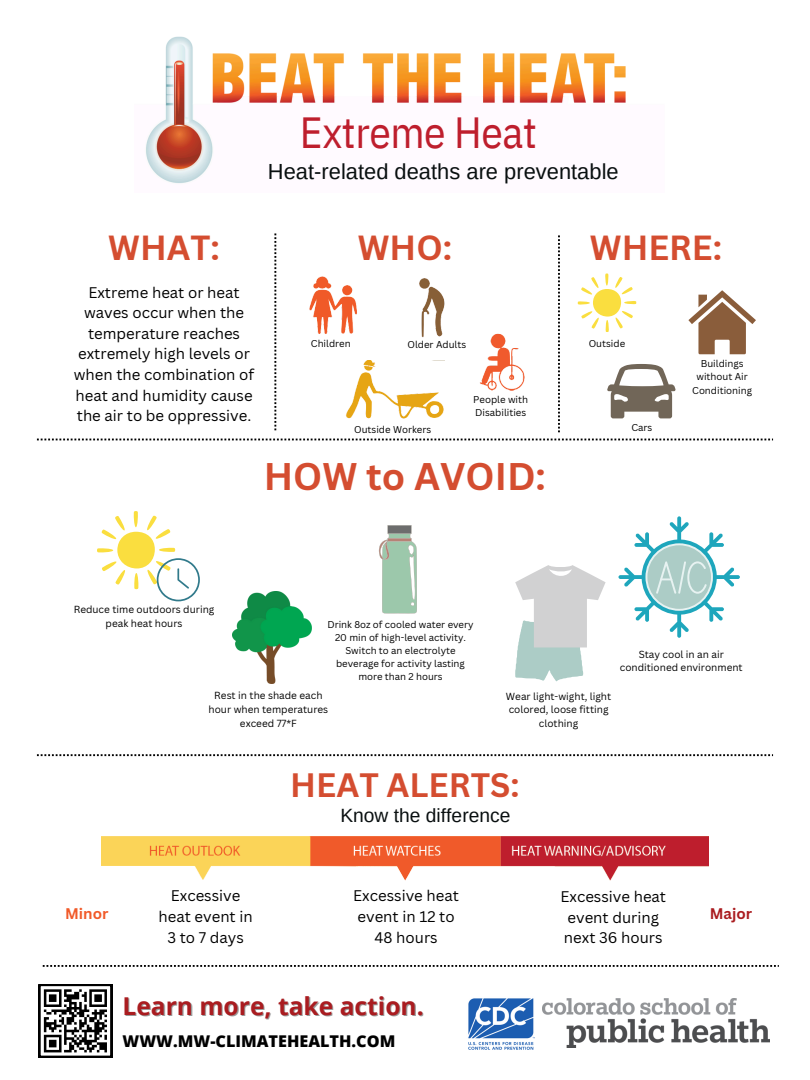
<style>
.page{position:relative;width:810px;height:1080px;background:#fff}
.page>*{position:absolute;margin:0;border:0;box-sizing:border-box;transform-origin:0 0}
.t1{font:43.5px "IBM Plex Sans Cond";letter-spacing:-.01em;color:#be1e2d}
.t2{font:700 37.5px "Canva Sans";color:#d44d30}
.t3{font:700 33.94px "Canva Sans";color:#d44d30}
.t4{font:700 32.94px "Canva Sans";color:#d44d30}
.t5{font:700 24.56px "Open Sans";color:#aa1c20}
.t6{font:21.88px "Arimo";color:#090f10}
.t7{font:19.19px "Arimo";color:#090f10}
.t8{font:800 16.25px "Open Sans";color:#000}
.t9{font:15px/20.6px "Canva Sans";color:#000;text-align:center}
.t10{font:700 15px "Canva Sans";color:#f15a29}
.t11{font:700 15px "Canva Sans";color:#aa1c20}
.t12{font:10px/13.6px "Canva Sans";color:#000;text-align:center}
.t13{font:9.69px/13.2px "Canva Sans";color:#000}
.t14{font:9.62px/13.2px "Canva Sans";color:#000;text-align:center}
</style>
<div class="page">
<img style="left:146px;top:36px;width:480px;height:147px">
<svg style="left:37px;top:439px;width:736px;height:1px"></svg>
<img style="left:468px;top:998px;width:67px;height:52px">
<img style="left:309px;top:276px;width:48px;height:58px">
<img style="left:419px;top:278px;width:26px;height:60px">
<img style="left:346px;top:361px;width:98px;height:58px">
<img style="left:480px;top:333px;width:45px;height:58px">
<svg style="left:578px;top:273px;width:59px;height:59px"></svg>
<svg style="left:688px;top:290px;width:68px;height:64px"></svg>
<svg style="left:607px;top:364px;width:69px;height:54px"></svg>
<svg style="left:558px;top:235px;width:2px;height:197px"></svg>
<svg style="left:274px;top:233px;width:2px;height:197px"></svg>
<svg style="left:97px;top:511px;width:103px;height:90px"></svg>
<img style="left:233px;top:591px;width:79px;height:92px">
<svg style="left:378px;top:525px;width:39px;height:89px"></svg>
<svg style="left:619px;top:516px;width:121px;height:122px"></svg>
<svg style="left:515px;top:565px;width:91px;height:116px"></svg>
<svg style="left:37px;top:754px;width:736px;height:2px"></svg>
<img style="left:101px;top:837px;width:608px;height:44px">
<svg style="left:43px;top:965px;width:736px;height:2px"></svg>
<svg style="left:39px;top:984px;width:73px;height:73px"></svg>
<img style="left:543px;top:998px;width:226px;height:50px">
<p class="t1" style="left:300px;top:103px;width:239px">Extreme Heat</p>
<h1 class="t6" style="left:268px;top:160px;width:352px">Heat-related deaths are preventable</h1>
<p class="t3" style="left:108px;top:224px;width:113px">WHAT:</p>
<p class="t9" style="left:74px;top:281px;width:182px">Extreme heat or heat waves occur when the temperature reaches extremely high levels or when the combination of heat and humidity cause the air to be oppressive.</p>
<h2 class="t3" style="left:358px;top:224px;width:96px">WHO:</h2>
<p class="t3" style="left:590px;top:224px;width:134px">WHERE:</p>
<p class="t13" style="left:311px;top:336px;width:41px">Children</p>
<p class="t13" style="left:408px;top:338px;width:60px">Older Adults</p>
<p class="t13" style="left:354px;top:423px;width:79px">Outside Workers</p>
<p class="t13" style="left:473px;top:393px;width:56px">People with<br>Disabilities</p>
<p class="t2" style="left:264px;top:450px;width:284px">HOW to AVOID:</p>
<p class="t13" style="left:589px;top:336px;width:38px">Outside</p>
<h3 class="t13" style="left:631px;top:420px;width:22px">Cars</h3>
<p class="t13" style="left:692px;top:357px;width:61px;text-align:center">Buildings without Air<br>Conditioning</p>
<h2 class="t12" style="left:74px;top:602px;width:142px">Reduce time outdoors during peak heat hours</h2>
<p class="t14" style="left:327px;top:617px;width:148px">Drink 8oz of cooled water every<br>20 min of high-level activity.<br>Switch to an electrolyte beverage for activity lasting more than 2 hours</p>
<p class="t12" style="left:620px;top:647px;width:124px">Stay cool in an air conditioned environment</p>
<p class="t12" style="left:209px;top:688px;width:121px">Rest in the shade each hour when temperatures exceed 77*F</p>
<p class="t12" style="left:506px;top:689px;width:107px">Wear light-wight, light colored, loose fitting clothing</p>
<p class="t4" style="left:290px;top:762px;width:231px">HEAT ALERTS:</p>
<p class="t7" style="left:340px;top:805px;width:172px">Know the difference</p>
<p class="t9" style="left:158px;top:885px;width:96px">Excessive heat event in<br>3 to 7 days</p>
<p class="t9" style="left:353px;top:885px;width:107px">Excessive heat event in 12 to<br>48 hours</p>
<p class="t9" style="left:560px;top:886px;width:107px;text-align:left">Excessive heat event during next 36 hours</p>
<p class="t10" style="left:65px;top:903px;width:45px">Minor</p>
<p class="t11" style="left:710px;top:903px;width:44px">Major</p>
<p class="t5" style="left:123px;top:989px;width:303px">Learn more, take action.</p>
<p class="t8" style="left:123px;top:1029px;width:274px">WWW.MW-CLIMATEHEALTH.COM</p>
</div>
